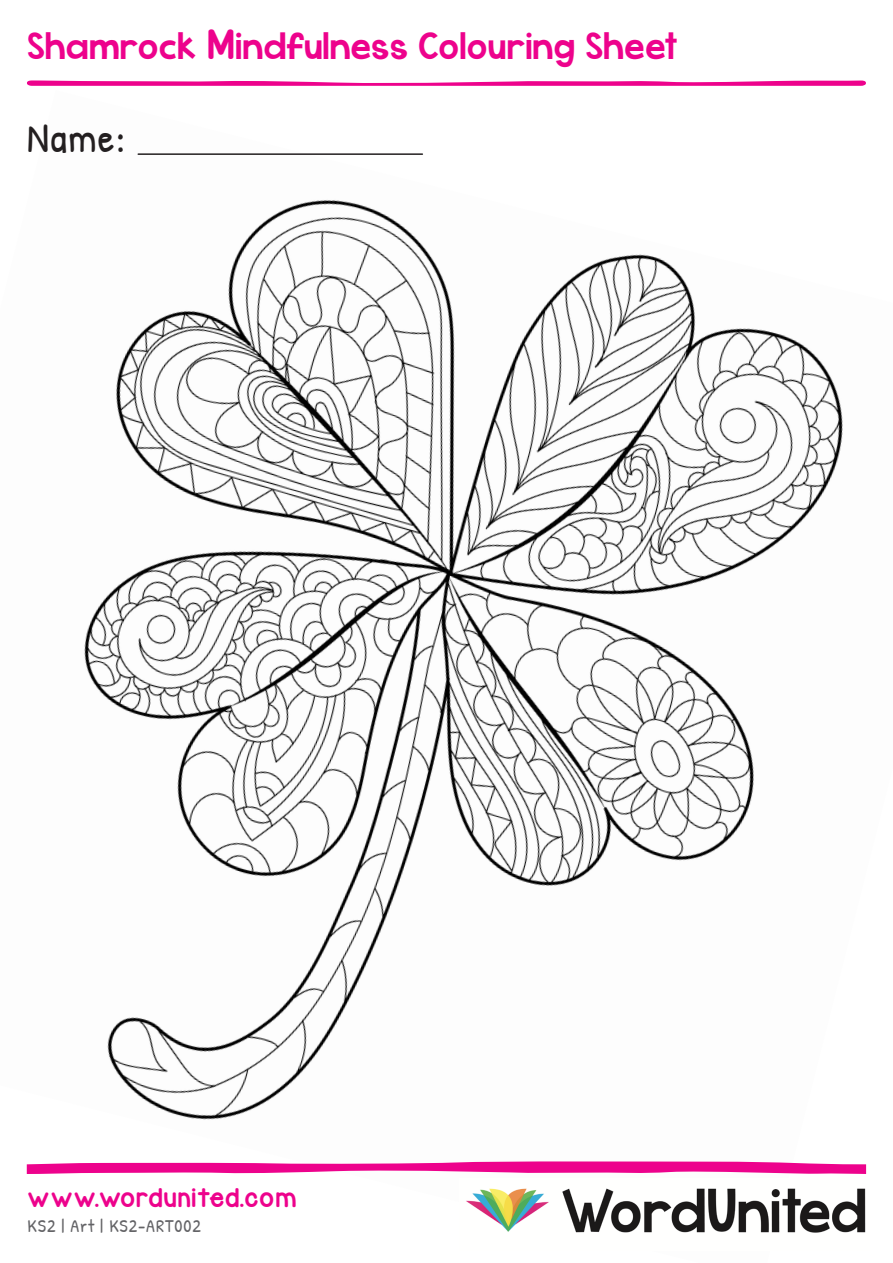
<style>
.page{position:relative;width:893px;height:1263px;background:#fff}
.page>*{position:absolute;margin:0;border:0;box-sizing:border-box;transform-origin:0 0}
.t1{font:42px "Patrick Hand";color:#231f20}
.t2{font:39px "KG Whatthe Teacher Wants";letter-spacing:.03em;color:#ed028c}
.t3{font:21px "KG Cornerofthe Sky";letter-spacing:.035em;color:#ed028c}
.t4{font:18px "Patrick Hand";letter-spacing:.05em;color:#636366}
.s1{font-family:"KG Cornerofthe Sky";font-size:33px}
</style>
<div class="page">
<img style="left:26px;top:153px;width:841px;height:1021px">
<svg style="left:27px;top:80px;width:839px;height:6px"></svg>
<svg style="left:27px;top:1161px;width:839px;height:13px"></svg>
<img style="left:466px;top:1188px;width:400px;height:45px">
<hr style="left:138px;top:153px;width:284px;height:2px;background:#231f20">
<p class="t2" style="left:28px;top:21px;width:650px">Shamrock <span class="s1">M</span>indfulness Colouring Sheet</p>
<p class="t1" style="left:27px;top:108px;width:100px">Name:</p>
<p class="t3" style="left:28px;top:1182px;width:271px">www.wordunited.com</p>
<p class="t4" style="left:28px;top:1213px;width:175px">KS2 | Art | KS2-ART002</p>
</div>
